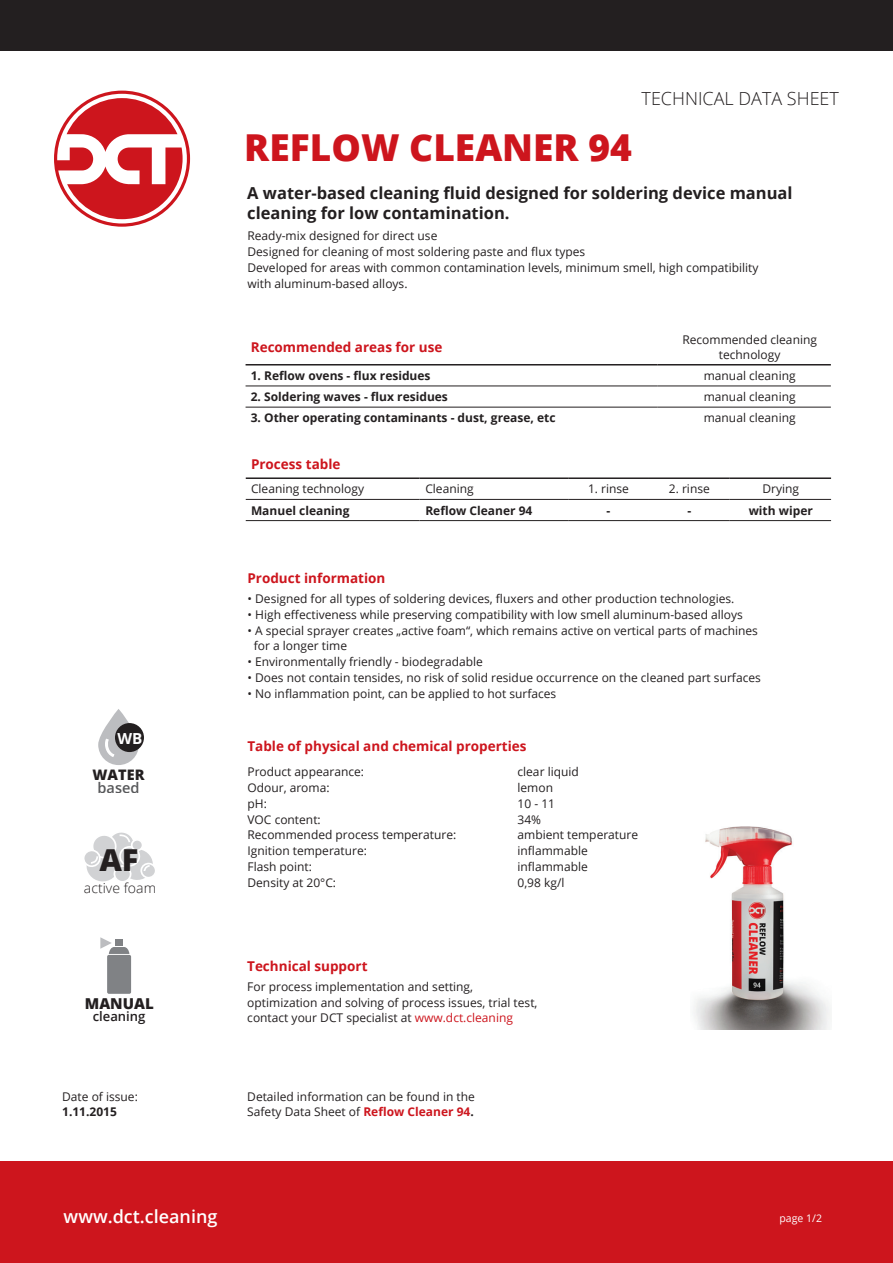
<style>
.page{position:relative;width:893px;height:1263px;background:#fff}
.page>*{position:absolute;margin:0;border:0;box-sizing:border-box;transform-origin:0 0}
.t1{font:800 37.2px "Open Sans";color:#cd151d}
.t2{font:800 30.3px "Open Sans";color:#231f20}
.t3{font:300 18px "Open Sans";color:#231f20}
.t4{font:600 18px "Open Sans";color:#fff}
.t5{font:700 16.5px/19.8px "Open Sans";color:#231f20}
.t6{font:700 15.3px "Open Sans";color:#fff}
.t7{font:800 15px "Open Sans";color:#231f20}
.t8{font:800 14.55px "Open Sans";color:#231f20}
.t9{font:600 14.55px "Open Sans";color:#57585a}
.t10{font:300 13.8px "Open Sans";color:#231f20}
.t11{font:700 13.5px "Open Sans";color:#cd151d}
.t12{font:600 13.05px "Open Sans";color:#231f20}
.t13{font:12px/15.8px "Open Sans";color:#231f20}
.t14{font:700 12px "Open Sans";color:#231f20}
.t15{font:10.5px "Open Sans";color:#fff}
.s1{color:#cd151d}
.s2{font-weight:700;color:#cd151d}
.s3{font-weight:700}
</style>
<div class="page">
<div style="left:0;top:1162px;width:893px;height:101px;background:#cd151d"></div>
<div style="left:0;top:0;width:893px;height:50px;background:#231f20"></div>
<hr style="left:246px;top:364px;width:411px;height:1px;background:#231f20">
<hr style="left:657px;top:364px;width:174px;height:1px;background:#231f20">
<hr style="left:246px;top:386px;width:411px;height:1px;background:#231f20">
<hr style="left:657px;top:386px;width:174px;height:1px;background:#231f20">
<hr style="left:246px;top:407px;width:411px;height:1px;background:#231f20">
<hr style="left:657px;top:407px;width:174px;height:1px;background:#231f20">
<hr style="left:246px;top:477px;width:173px;height:2px;background:#231f20">
<hr style="left:419px;top:477px;width:149px;height:2px;background:#231f20">
<hr style="left:568px;top:477px;width:81px;height:2px;background:#231f20">
<hr style="left:649px;top:477px;width:81px;height:2px;background:#231f20">
<hr style="left:730px;top:477px;width:101px;height:2px;background:#231f20">
<hr style="left:246px;top:499px;width:173px;height:1px;background:#231f20">
<hr style="left:419px;top:499px;width:149px;height:1px;background:#231f20">
<hr style="left:568px;top:499px;width:81px;height:1px;background:#231f20">
<hr style="left:649px;top:499px;width:81px;height:1px;background:#231f20">
<hr style="left:730px;top:499px;width:101px;height:1px;background:#231f20">
<hr style="left:246px;top:520px;width:173px;height:1px;background:#231f20">
<hr style="left:419px;top:520px;width:149px;height:1px;background:#231f20">
<hr style="left:568px;top:520px;width:81px;height:1px;background:#231f20">
<hr style="left:649px;top:520px;width:81px;height:1px;background:#231f20">
<hr style="left:730px;top:520px;width:101px;height:1px;background:#231f20">
<svg style="left:99px;top:711px;width:39px;height:53px"></svg>
<div style="left:98px;top:710px;width:41px;height:55px;border:2px solid #bcbdc0;border-radius:19px"></div>
<svg style="left:104px;top:738px;width:11px;height:20px"></svg>
<div style="left:115px;top:723px;width:29px;height:29px;background:#231f20;border-radius:50%"></div>
<img style="left:694px;top:826px;width:136px;height:203px">
<svg style="left:54px;top:91px;width:136px;height:136px"></svg>
<svg style="left:84px;top:832px;width:71px;height:50px"></svg>
<svg style="left:100px;top:937px;width:31px;height:57px"></svg>
<p class="t6" style="left:117px;top:727px;width:26px">WB</p>
<p class="t8" style="left:93px;top:763px;width:53px">WATER</p>
<p class="t9" style="left:98px;top:778px;width:43px">based</p>
<h2 class="t2" style="left:99px;top:837px;width:41px">AF</h2>
<p class="t10" style="left:84px;top:878px;width:74px">active foam</p>
<p class="t7" style="left:85px;top:992px;width:70px">MANUAL</p>
<p class="t12" style="left:93px;top:1008px;width:54px">cleaning</p>
<p class="t13" style="left:62px;top:1089px;width:77px">Date of issue:</p>
<p class="t14" style="left:62px;top:1103px;width:56px">1.11.2015</p>
<h3 class="t3" style="left:642px;top:86px;width:199px">TECHNICAL DATA SHEET</h3>
<h1 class="t1" style="left:244px;top:119px;width:389px">REFLOW CLEANER 94</h1>
<h3 class="t5" style="left:247px;top:182px;width:547px">A water-based cleaning fluid designed for soldering device manual cleaning for low contamination.</h3>
<p class="t13" style="left:247px;top:228px;width:512px">Ready-mix designed for direct use<br>Designed for cleaning of most soldering paste and flux types<br>Developed for areas with common contamination levels, minimum smell, high compatibility with aluminum-based alloys.</p>
<p class="t11" style="left:251px;top:338px;width:193px">Recommended areas for use</p>
<p class="t13" style="left:682px;top:332px;width:136px;line-height:14.4px;text-align:center">Recommended cleaning technology</p>
<p class="t14" style="left:251px;top:367px;width:181px">1. Reflow ovens - flux residues</p>
<p class="t13" style="left:704px;top:367px;width:93px">manual cleaning</p>
<p class="t14" style="left:251px;top:388px;width:199px">2. Soldering waves - flux residues</p>
<p class="t13" style="left:704px;top:389px;width:93px">manual cleaning</p>
<p class="t14" style="left:251px;top:409px;width:306px">3. Other operating contaminants - dust, grease, etc</p>
<p class="t13" style="left:704px;top:410px;width:93px">manual cleaning</p>
<p class="t11" style="left:251px;top:454px;width:91px">Process table</p>
<p class="t13" style="left:251px;top:481px;width:115px">Cleaning technology</p>
<p class="t13" style="left:425px;top:481px;width:50px">Cleaning</p>
<p class="t13" style="left:588px;top:481px;width:42px">1. rinse</p>
<p class="t13" style="left:669px;top:481px;width:42px">2. rinse</p>
<p class="t13" style="left:762px;top:481px;width:38px">Drying</p>
<p class="t14" style="left:251px;top:502px;width:100px">Manuel cleaning</p>
<p class="t14" style="left:425px;top:502px;width:109px">Reflow Cleaner 94</p>
<p class="t14" style="left:607px;top:502px;width:5px">-</p>
<p class="t14" style="left:687px;top:502px;width:5px">-</p>
<p class="t14" style="left:749px;top:502px;width:66px">with wiper</p>
<p class="t11" style="left:247px;top:568px;width:139px">Product information</p>
<p class="t13" style="left:248px;top:591px;width:488px">• Designed for all types of soldering devices, fluxers and other production technologies.</p>
<p class="t13" style="left:248px;top:606px;width:497px">• High effectiveness while preserving compatibility with low smell aluminum-based alloys</p>
<p class="t13" style="left:254px;top:622px;width:506px;text-indent:-6px">• A special sprayer creates „active foam“, which remains active on vertical parts of machines for a longer time</p>
<p class="t13" style="left:248px;top:654px;width:237px">• Environmentally friendly - biodegradable</p>
<p class="t13" style="left:248px;top:669px;width:515px">• Does not contain tensides, no risk of solid residue occurrence on the cleaned part surfaces</p>
<p class="t13" style="left:248px;top:685px;width:310px">• No inflammation point, can be applied to hot surfaces</p>
<p class="t11" style="left:247px;top:736px;width:281px">Table of physical and chemical properties</p>
<p class="t13" style="left:247px;top:764px;width:118px">Product appearance:</p>
<p class="t13" style="left:517px;top:764px;width:63px">clear liquid</p>
<p class="t13" style="left:247px;top:779px;width:84px">Odour, aroma:</p>
<p class="t13" style="left:517px;top:779px;width:37px">lemon</p>
<p class="t13" style="left:247px;top:795px;width:21px">pH:</p>
<p class="t13" style="left:517px;top:795px;width:39px">10 - 11</p>
<p class="t13" style="left:247px;top:811px;width:75px">VOC content:</p>
<p class="t13" style="left:517px;top:811px;width:25px">34%</p>
<p class="t13" style="left:247px;top:827px;width:210px">Recommended process temperature:</p>
<p class="t13" style="left:517px;top:827px;width:122px">ambient temperature</p>
<p class="t13" style="left:247px;top:842px;width:121px">Ignition temperature:</p>
<p class="t13" style="left:517px;top:842px;width:72px">inflammable</p>
<p class="t13" style="left:247px;top:858px;width:66px">Flash point:</p>
<p class="t13" style="left:517px;top:858px;width:72px">inflammable</p>
<p class="t13" style="left:247px;top:874px;width:90px">Density at 20°C:</p>
<p class="t13" style="left:517px;top:874px;width:48px">0,98 kg/l</p>
<p class="t11" style="left:247px;top:957px;width:122px">Technical support</p>
<p class="t13" style="left:247px;top:978px;width:292px">For process implementation and setting, optimization and solving of process issues, trial test, contact your DCT specialist at <span class="s1">www.dct.cleaning</span></p>
<p class="t13" style="left:247px;top:1089px;width:229px;line-height:14.4px">Detailed information can be found in the<br>Safety Data Sheet of <span class="s2">Reflow Cleaner 94</span><span class="s3">.</span></p>
<h3 class="t4" style="left:64px;top:1204px;width:155px">www.dct.cleaning</h3>
<p class="t15" style="left:779px;top:1210px;width:44px">page 1/2</p>
</div>
